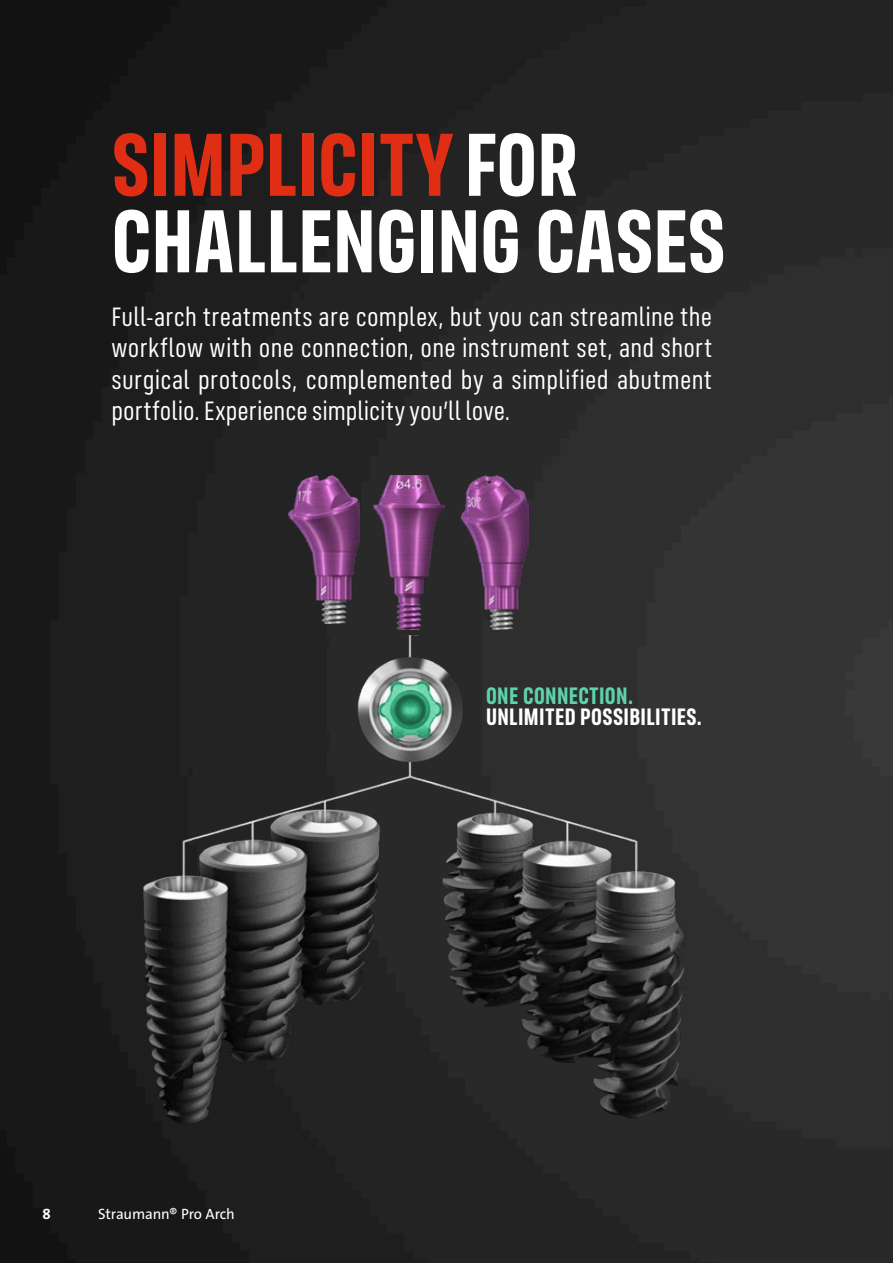
<style>
.page{position:relative;width:893px;height:1263px;background:#fff}
.page>*{position:absolute;margin:0;border:0;box-sizing:border-box;transform-origin:0 0}
.Heading_Large{font:700 90px/76.5px "FS Industrie Cd";color:#fff}
.Lead{font:27px/31.5px "FS Industrie Cd";letter-spacing:.005em;color:#fff;text-align:justify}
.Subheading{font:700 24px/21px "FS Industrie Cd";letter-spacing:.015em;color:#fff}
.t1{font:15px "The Sans LP5 Plain";letter-spacing:-.01em;color:#fff}
.t2{font:15px "The Sans LP7 Bld";color:#fff}
.s1{color:#e02e15}
.s2{color:#5ed2ab}
</style>
<div class="page">
<img style="left:0;top:0;width:893px;height:1263px">
<img style="left:86px;top:636px;width:666px;height:523px">
<img style="left:374px;top:475px;width:71px;height:154px">
<img style="left:288px;top:475px;width:71px;height:148px">
<img style="left:462px;top:475px;width:66px;height:154px">
<p class="Heading_Large" style="left:112px;top:126px;width:615px"><span class="s1">SIMPLICITY</span> FOR<br>CHALLENGING CASES</p>
<p class="Lead" style="left:112px;top:301px;width:602px">Full-arch treatments are complex, but you can streamline the workflow with one connection, one instrument set, and short surgical protocols, complemented by a simplified abutment portfolio. Experience simplicity you’ll love.</p>
<p class="t2" style="left:43px;top:1204px;width:10px">8</p>
<p class="t1" style="left:98px;top:1204px;width:138px">Straumann® Pro Arch</p>
<p class="Subheading" style="left:486px;top:685px;width:217px"><span class="s2">ONE CONNECTION.<br></span>UNLIMITED POSSIBILITIES.</p>
</div>
